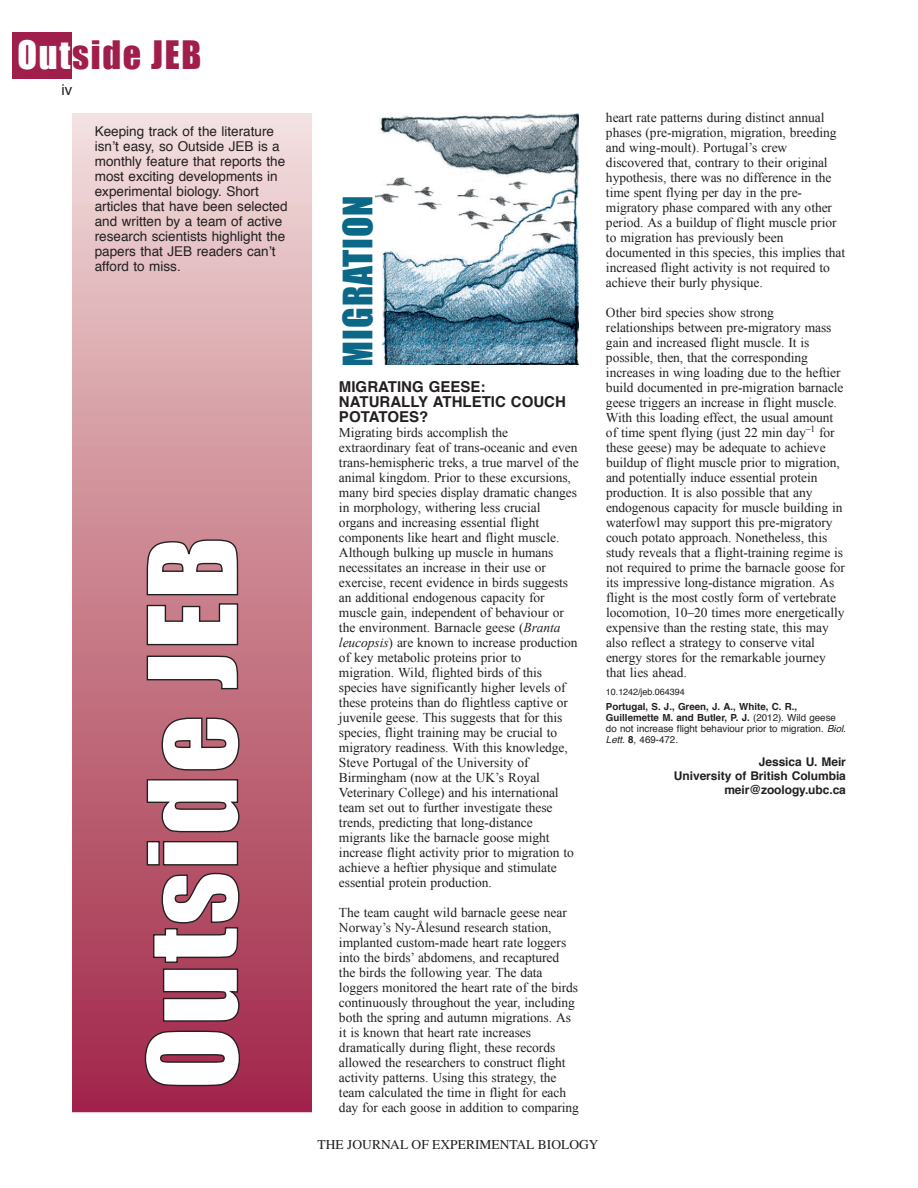
<style>
.page{position:relative;width:918px;height:1188px;background:#fff}
.page>*{position:absolute;margin:0;border:0;box-sizing:border-box;transform-origin:0 0}
.t1{font:114px "Impact";letter-spacing:.025em;color:#fff}
.t2{font:37.5px "Impact";letter-spacing:.025em;color:#0b6887}
.t3{font:36px "Impact";letter-spacing:.05em;color:#a01e4b}
.t4{font:700 15px/15px "Helvetica";color:#231f20}
.t5{font:15px "Helvetica";color:#231f20}
.t6{font:13.5px/15px "Times New Roman";letter-spacing:-.005em;color:#231f20}
.t7{font:13.5px/15px "Helvetica";color:#231f20}
.t8{font:13.5px "Times";color:#231f20}
.t9{font:700 12px/14.2px "Helvetica";letter-spacing:-.005em;color:#231f20;text-align:right}
.t10{font:9.75px/11.2px "Helvetica";color:#231f20}
.t11{font:9px "Helvetica";letter-spacing:-.005em;color:#231f20}
.s1{color:#fff}
.s2{font-style:italic}
.s3{font-weight:700}
</style>
<div class="page">
<div style="left:72px;top:113px;width:240px;height:999px;background:linear-gradient(to bottom,#f1dcd8,#a02444)"></div>
<div style="left:12px;top:32px;width:60px;height:46px;background:#a01e4b"></div>
<img style="left:375px;top:113px;width:204px;height:252px">
<h3 class="t3" style="left:17px;top:33px;width:185px"><span class="s1">Out</span>side JEB</h3>
<p class="t5" style="left:61px;top:83px;width:12px">iv</p>
<p class="t7" style="left:95px;top:125px;width:194px">Keeping track of the literature isnʼt easy, so Outside JEB is a monthly feature that reports the most exciting developments in experimental biology. Short articles that have been selected and written by a team of active research scientists highlight the papers that JEB readers canʼt afford to miss.</p>
<h1 class="t1" style="left:123px;top:1090px;width:555px;rotate:-90deg">Outside JEB</h1>
<h2 class="t2" style="left:346px;top:368px;width:173px;rotate:-90deg">MIGRATION</h2>
<p class="t4" style="left:339px;top:381px;width:228px">MIGRATING GEESE:<br>NATURALLY ATHLETIC COUCH<br>POTATOES?</p>
<p class="t6" style="left:339px;top:425px;width:241px">Migrating birds accomplish the extraordinary feat of trans-oceanic and even trans-hemispheric treks, a true marvel of the animal kingdom. Prior to these excursions, many bird species display dramatic changes in morphology, withering less crucial organs and increasing essential flight components like heart and flight muscle.<br>Although bulking up muscle in humans necessitates an increase in their use or exercise, recent evidence in birds suggests an additional endogenous capacity for muscle gain, independent of behaviour or the environment. Barnacle geese (<span class="s2">Branta leucopsis</span>) are known to increase production of key metabolic proteins prior to migration. Wild, flighted birds of this species have significantly higher levels of these proteins than do flightless captive or juvenile geese. This suggests that for this species, flight training may be crucial to migratory readiness. With this knowledge, Steve Portugal of the University of Birmingham (now at the UK’s Royal Veterinary College) and his international team set out to further investigate these trends, predicting that long-distance migrants like the barnacle goose might increase flight activity prior to migration to achieve a heftier physique and stimulate essential protein production.</p>
<p class="t6" style="left:339px;top:905px;width:241px">The team caught wild barnacle geese near Norway’s Ny-Ålesund research station, implanted custom-made heart rate loggers into the birds’ abdomens, and recaptured<br>the birds the following year. The data loggers monitored the heart rate of the birds continuously throughout the year, including both the spring and autumn migrations. As it is known that heart rate increases dramatically during flight, these records allowed the researchers to construct flight activity patterns. Using this strategy, the team calculated the time in flight for each day for each goose in addition to comparing</p>
<p class="t6" style="left:606px;top:110px;width:241px">heart rate patterns during distinct annual phases (pre-migration, migration, breeding and wing-moult). Portugal’s crew discovered that, contrary to their original hypothesis, there was no difference in the time spent flying per day in the pre&shy;migratory phase compared with any other period. As a buildup of flight muscle prior to migration has previously been documented in this species, this implies that increased flight activity is not required to achieve their burly physique.</p>
<p class="t6" style="left:606px;top:305px;width:241px">Other bird species show strong relationships between pre-migratory mass gain and increased flight muscle. It is possible, then, that the corresponding increases in wing loading due to the heftier build documented in pre-migration barnacle geese triggers an increase in flight muscle.<br>With this loading effect, the usual amount of time spent flying (just 22 min day<sup>–1</sup> for these geese) may be adequate to achieve buildup of flight muscle prior to migration, and potentially induce essential protein production. It is also possible that any endogenous capacity for muscle building in waterfowl may support this pre-migratory couch potato approach. Nonetheless, this study reveals that a flight-training regime is not required to prime the barnacle goose for its impressive long-distance migration. As flight is the most costly form of vertebrate locomotion, 10–20 times more energetically expensive than the resting state, this may also reflect a strategy to conserve vital energy stores for the remarkable journey that lies ahead.</p>
<p class="t11" style="left:606px;top:688px;width:80px">10.1242/jeb.064394</p>
<p class="t10" style="left:606px;top:701px;width:241px"><span class="s3">Portugal, S. J., Green, J. A., White, C. R., Guillemette M. and Butler, P. J.</span> (2012). Wild geese do not increase flight behaviour prior to migration. <span class="s2">Biol.<br>Lett.</span> <span class="s3">8</span>, 469-472.</p>
<p class="t9" style="left:674px;top:756px;width:174px">Jessica U. Meir<br>University of British Columbia meir@zoology.ubc.ca</p>
<p class="t8" style="left:318px;top:1137px;width:282px">THE JOURNAL OF EXPERIMENTAL BIOLOGY</p>
</div>
